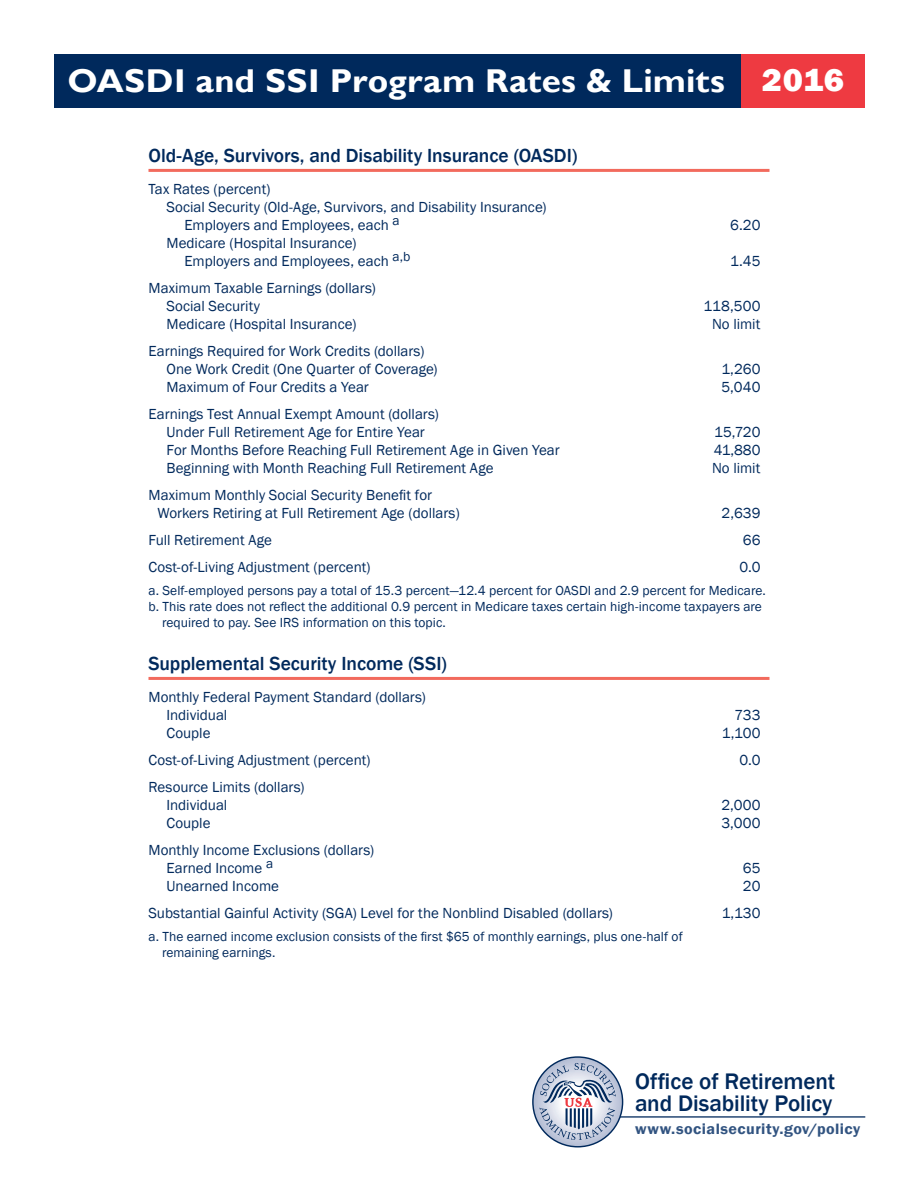
<style>
.page{position:relative;width:918px;height:1188px;background:#fff}
.page>*{position:absolute;margin:0;border:0;box-sizing:border-box;transform-origin:0 0}
.Page_Title{font:700 33px "Gill Sans";letter-spacing:.005em;color:#fff;scale:1.05 1}
.Page_Title-2{font:800 33px "Franklin Gothic";color:#fff;scale:1.05 1}
.Logo_ORDP_Text{font:500 23.1px/21.9px "Franklin Gothic";letter-spacing:-.005em;color:#00295c}
.Program_Highlights_A{font:500 19.5px "Franklin Gothic";letter-spacing:-.005em;color:#00295c}
.Logo_URL{font:600 15.45px "Franklin Gothic";letter-spacing:.025em;color:#325481;scale:1.04 1}
.Program_Highlights_L{font:15px/18px "Franklin Gothic";color:#00295c}
.Program_Highlights_F{font:13.5px/16.2px "Franklin Gothic";letter-spacing:.005em;color:#00295c}
</style>
<div class="page">
<hr style="left:542px;top:1116px;width:323px;height:2px;background:#00295c">
<svg style="left:533px;top:1057px;width:90px;height:90px"></svg>
<svg style="left:539px;top:1063px;width:77px;height:77px"></svg>
<div style="left:54px;top:54px;width:688px;height:54px;background:#00295c"></div>
<div style="left:741px;top:54px;width:124px;height:54px;background:#ee3a41"></div>
<hr style="left:148px;top:169px;width:622px;height:3px;background:#f26a5d">
<hr style="left:148px;top:677px;width:622px;height:3px;background:#f26a5d">
<p class="Page_Title" style="left:68px;top:61px;width:628px">OASDI and SSI Program Rates &amp; Limits</p>
<p class="Page_Title-2" style="left:762px;top:59px;width:80px">2016</p>
<p class="Program_Highlights_A" style="left:148px;top:144px;width:430px">Old-Age, Survivors, and Disability Insurance (OASDI)</p>
<p class="Program_Highlights_L" style="left:148px;top:180px;width:124px">Tax Rates (percent)</p>
<p class="Program_Highlights_L" style="left:167px;top:198px;width:382px">Social Security (Old-Age, Survivors, and Disability Insurance)</p>
<p class="Program_Highlights_L" style="left:184px;top:216px;width:217px">Employers and Employees, each <sup>a</sup></p>
<p class="Program_Highlights_L" style="left:730px;top:216px;width:32px">6.20</p>
<p class="Program_Highlights_L" style="left:167px;top:234px;width:191px">Medicare (Hospital Insurance)</p>
<p class="Program_Highlights_L" style="left:184px;top:252px;width:227px">Employers and Employees, each <sup>a,b</sup></p>
<p class="Program_Highlights_L" style="left:730px;top:252px;width:32px">1.45</p>
<p class="Program_Highlights_L" style="left:148px;top:279px;width:229px">Maximum Taxable Earnings (dollars)</p>
<p class="Program_Highlights_L" style="left:167px;top:297px;width:95px">Social Security</p>
<p class="Program_Highlights_L" style="left:704px;top:297px;width:58px">118,500</p>
<p class="Program_Highlights_L" style="left:167px;top:315px;width:191px">Medicare (Hospital Insurance)</p>
<p class="Program_Highlights_L" style="left:712px;top:315px;width:50px">No limit</p>
<p class="Program_Highlights_L" style="left:148px;top:342px;width:277px">Earnings Required for Work Credits (dollars)</p>
<p class="Program_Highlights_L" style="left:167px;top:360px;width:273px">One Work Credit (One Quarter of Coverage)</p>
<p class="Program_Highlights_L" style="left:721px;top:360px;width:41px">1,260</p>
<p class="Program_Highlights_L" style="left:167px;top:378px;width:204px">Maximum of Four Credits a Year</p>
<p class="Program_Highlights_L" style="left:722px;top:378px;width:40px">5,040</p>
<p class="Program_Highlights_L" style="left:148px;top:405px;width:292px">Earnings Test Annual Exempt Amount (dollars)</p>
<p class="Program_Highlights_L" style="left:167px;top:423px;width:260px">Under Full Retirement Age for Entire Year</p>
<p class="Program_Highlights_L" style="left:714px;top:423px;width:48px">15,720</p>
<p class="Program_Highlights_L" style="left:167px;top:441px;width:395px">For Months Before Reaching Full Retirement Age in Given Year</p>
<p class="Program_Highlights_L" style="left:714px;top:441px;width:48px">41,880</p>
<p class="Program_Highlights_L" style="left:167px;top:459px;width:329px">Beginning with Month Reaching Full Retirement Age</p>
<p class="Program_Highlights_L" style="left:712px;top:459px;width:50px">No limit</p>
<p class="Program_Highlights_L" style="left:157px;top:486px;width:304px;text-indent:-9px">Maximum Monthly Social Security Benefit for<br>Workers Retiring at Full Retirement Age (dollars)</p>
<p class="Program_Highlights_L" style="left:722px;top:504px;width:40px">2,639</p>
<p class="Program_Highlights_L" style="left:148px;top:531px;width:125px">Full Retirement Age</p>
<p class="Program_Highlights_L" style="left:743px;top:531px;width:19px">66</p>
<p class="Program_Highlights_L" style="left:148px;top:558px;width:224px">Cost-of-Living Adjustment (percent)</p>
<p class="Program_Highlights_L" style="left:739px;top:558px;width:23px">0.0</p>
<p class="Program_Highlights_F" style="left:148px;top:582px;width:619px">a. Self-employed persons pay a total of 15.3 percent—12.4 percent for OASDI and 2.9 percent for Medicare.</p>
<p class="Program_Highlights_F" style="left:162px;top:598px;width:601px;text-indent:-14px">b. This rate does not reflect the additional 0.9 percent in Medicare taxes certain high-income taxpayers are required to pay. See IRS information on this topic.</p>
<p class="Program_Highlights_A" style="left:148px;top:652px;width:300px">Supplemental Security Income (SSI)</p>
<p class="Program_Highlights_L" style="left:148px;top:688px;width:279px">Monthly Federal Payment Standard (dollars)</p>
<p class="Program_Highlights_L" style="left:167px;top:706px;width:62px">Individual</p>
<p class="Program_Highlights_L" style="left:734px;top:706px;width:28px">733</p>
<p class="Program_Highlights_L" style="left:167px;top:724px;width:46px">Couple</p>
<p class="Program_Highlights_L" style="left:722px;top:724px;width:40px">1,100</p>
<p class="Program_Highlights_L" style="left:148px;top:751px;width:224px">Cost-of-Living Adjustment (percent)</p>
<p class="Program_Highlights_L" style="left:739px;top:751px;width:23px">0.0</p>
<p class="Program_Highlights_L" style="left:148px;top:778px;width:158px">Resource Limits (dollars)</p>
<p class="Program_Highlights_L" style="left:167px;top:796px;width:62px">Individual</p>
<p class="Program_Highlights_L" style="left:722px;top:796px;width:40px">2,000</p>
<p class="Program_Highlights_L" style="left:167px;top:814px;width:46px">Couple</p>
<p class="Program_Highlights_L" style="left:721px;top:814px;width:41px">3,000</p>
<p class="Program_Highlights_L" style="left:148px;top:841px;width:227px">Monthly Income Exclusions (dollars)</p>
<p class="Program_Highlights_L" style="left:167px;top:859px;width:108px">Earned Income <sup>a</sup></p>
<p class="Program_Highlights_L" style="left:743px;top:859px;width:19px">65</p>
<p class="Program_Highlights_L" style="left:167px;top:877px;width:114px">Unearned Income</p>
<p class="Program_Highlights_L" style="left:743px;top:877px;width:19px">20</p>
<p class="Program_Highlights_L" style="left:148px;top:904px;width:466px">Substantial Gainful Activity (SGA) Level for the Nonblind Disabled (dollars)</p>
<p class="Program_Highlights_L" style="left:722px;top:904px;width:40px">1,130</p>
<p class="Program_Highlights_F" style="left:162px;top:928px;width:522px;text-indent:-14px">a. The earned income exclusion consists of the first $65 of monthly earnings, plus one-half of remaining earnings.</p>
<p class="Logo_ORDP_Text" style="left:635px;top:1071px;width:202px">Office of Retirement and Disability Policy</p>
<p class="Logo_URL" style="left:635px;top:1119px;width:218px">www.socialsecurity.gov/policy</p>
</div>
